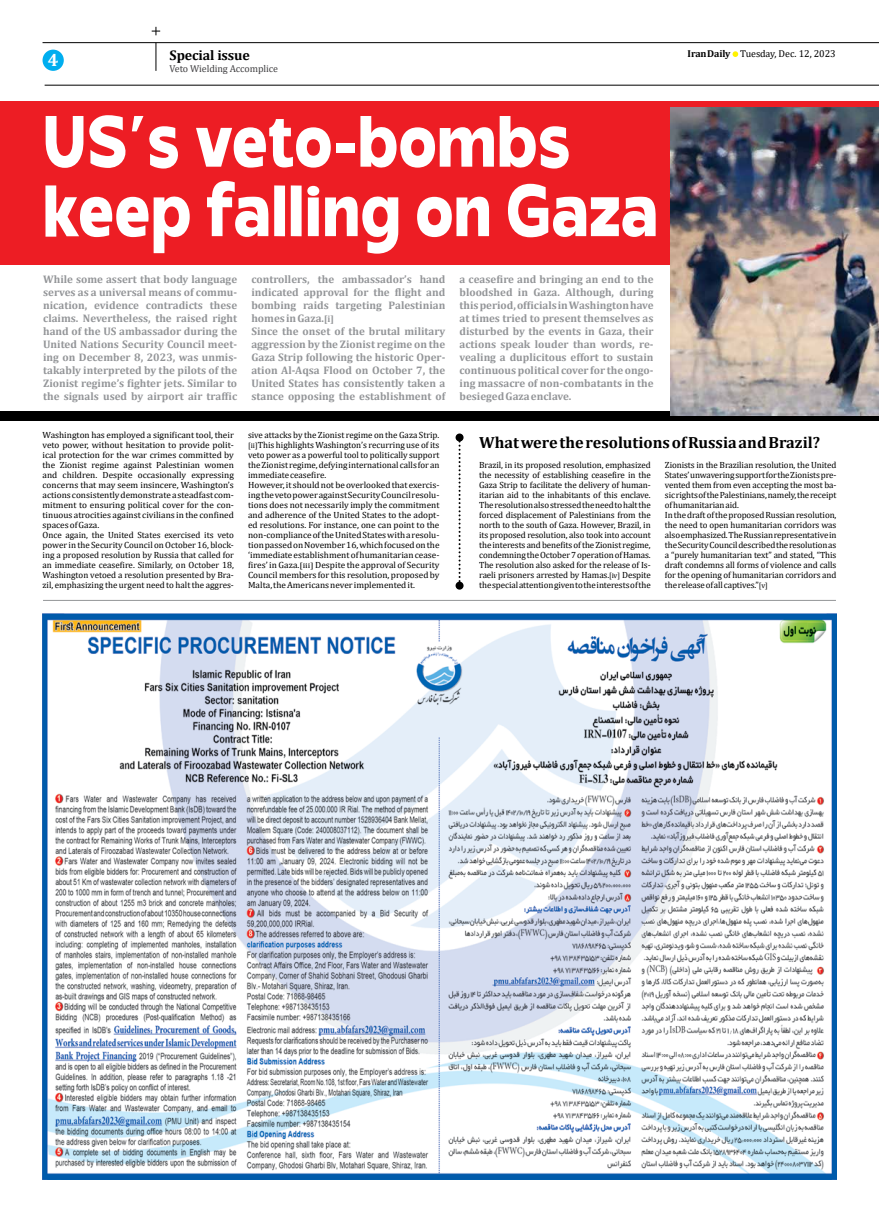
<style>
.page{position:relative;width:879px;height:1219px;background:#fff}
.page>*{position:absolute;margin:0;border:0;box-sizing:border-box;transform-origin:0 0}
.t1{font:800 72.4px/69.5px "Invisible";letter-spacing:.02em;color:#fff;scale:.91 1}
.t2{font:700 18px "Cambria";color:#fff}
.t3{font:700 16.2px "Cambria";color:#000}
.t4{font:700 14px "Cambria";letter-spacing:-.01em;color:#000}
.t5{font:700 11px/13px "Cambria";color:#939598;text-align:justify}
.t6{font:10px "Cambria";letter-spacing:-.01em;color:#000}
.t7{font:10px "Cambria";letter-spacing:-.01em;color:#414042}
.t8{font:9px/10px "Cambria";color:#000}
.s1{font-weight:700}
.s2{font-size:9.4px}
.s3{font-size:7.7px}
</style>
<div class="page">
<div style="left:0;top:101px;width:879px;height:163px;background:#ed1d24"></div>
<div style="left:0;top:411px;width:879px;height:9px;background:#000"></div>
<div style="left:43px;top:50px;width:21px;height:21px;background:#00aeef;border-radius:50%"></div>
<hr style="left:43px;top:42px;width:836px;height:1px;background:#000">
<hr style="left:45px;top:85px;width:834px;height:1px;background:#000">
<svg style="left:156px;top:43px;width:1px;height:28px"></svg>
<svg style="left:732px;top:51px;width:6px;height:6px"></svg>
<hr style="left:43px;top:600px;width:793px;height:1px;background:#939598">
<img style="left:670px;top:108px;width:209px;height:307px">
<svg style="left:458px;top:441px;width:2px;height:141px"></svg>
<div style="left:455px;top:433px;width:8px;height:8px;background:#000;border-radius:50%"></div>
<div style="left:455px;top:582px;width:8px;height:8px;background:#000;border-radius:50%"></div>
<img style="left:43px;top:613px;width:793px;height:567px">
<svg style="left:152px;top:27px;width:8px;height:8px"></svg>
<h2 class="t2" style="left:48px;top:47px;width:12px">4</h2>
<h3 class="t4" style="left:170px;top:45px;width:82px">Special issue</h3>
<p class="t6" style="left:687px;top:48px;width:150px"><span class="s1">IranDaily</span> Tuesday, Dec. 12, 2023</p>
<p class="t7" style="left:170px;top:62px;width:110px">Veto Wielding Accomplice</p>
<h1 class="t1" style="left:43px;top:106px;width:677px">US’s veto-bombs keep falling on Gaza</h1>
<p class="t5" style="left:43px;top:272px;width:195px">While some assert that body language serves as a universal means of commu&shy;nication, evidence contradicts these claims. Nevertheless, the raised right hand of the US ambassador during the United Nations Security Council meet&shy;ing on December 8, 2023, was unmis&shy;takably interpreted by the pilots of the Zionist regime’s fighter jets. Similar to the signals used by airport air traffic</p>
<p class="t5" style="left:251px;top:272px;width:195px;text-align:left">controllers, the ambassador’s hand indicated approval for the flight and bombing raids targeting Palestinian homes in Gaza.<span class="s2">[i]<br></span>Since the onset of the brutal military aggression by the Zionist regime on the Gaza Strip following the historic Oper&shy;ation Al-Aqsa Flood on October 7, the United States has consistently taken a stance opposing the establishment of</p>
<p class="t5" style="left:459px;top:272px;width:195px">a ceasefire and bringing an end to the bloodshed in Gaza. Although, during this period, officials in Washington have at times tried to present themselves as disturbed by the events in Gaza, their actions speak louder than words, re&shy;vealing a duplicitous effort to sustain continuous political cover for the ongo&shy;ing massacre of non-combatants in the besieged Gaza enclave.</p>
<p class="t8" style="left:43px;top:430px;width:193px">Washington has employed a significant tool, their veto power, without hesitation to provide polit&shy;ical protection for the war crimes committed by the Zionist regime against Palestinian women and children. Despite occasionally expressing concerns that may seem insincere, Washington’s actions consistently demonstrate a steadfast com&shy;mitment to ensuring political cover for the con&shy;tinuous atrocities against civilians in the confined spaces of Gaza.<br>Once again, the United States exercised its veto power in the Security Council on October 16, block&shy;ing a proposed resolution by Russia that called for an immediate ceasefire. Similarly, on October 18, Washington vetoed a resolution presented by Bra&shy;zil, emphasizing the urgent need to halt the aggres-</p>
<p class="t8" style="left:248px;top:430px;width:193px">sive attacks by the Zionist regime on the Gaza Strip. <span class="s3">[ii]</span>This highlights Washington’s recurring use of its veto power as a powerful tool to politically support the Zionist regime, defying international calls for an immediate ceasefire.<br>However, it should not be overlooked that exercis&shy;ing the veto power against Security Council resolu&shy;tions does not necessarily imply the commitment and adherence of the United States to the adopt&shy;ed resolutions. For instance, one can point to the non-compliance of the United States with a resolu&shy;tion passed on November 16, which focused on the ‘immediate establishment of humanitarian cease&shy;fires’ in Gaza.<span class="s3">[iii]</span> Despite the approval of Security Council members for this resolution, proposed by Malta, the Americans never implemented it.</p>
<h3 class="t3" style="left:479px;top:431px;width:342px">What were the resolutions of Russia and Brazil?</h3>
<p class="t8" style="left:479px;top:460px;width:173px;text-align:justify">Brazil, in its proposed resolution, emphasized the necessity of establishing ceasefire in the Gaza Strip to facilitate the delivery of human&shy;itarian aid to the inhabitants of this enclave.<br>The resolution also stressed the need to halt the forced displacement of Palestinians from the north to the south of Gaza. However, Brazil, in its proposed resolution, also took into account the interests and benefits of the Zionist regime, condemning the October 7 operation of Hamas.<br>The resolution also asked for the release of Is&shy;raeli prisoners arrested by Hamas.<span class="s3">[iv]</span> Despite the special attention given to the interests of the</p>
<p class="t8" style="left:665px;top:460px;width:173px">Zionists in the Brazilian resolution, the United States’ unwavering support for the Zionists pre&shy;vented them from even accepting the most ba&shy;sic rights of the Palestinians, namely, the receipt of humanitarian aid.<br>In the draft of the proposed Russian resolution, the need to open humanitarian corridors was also emphasized. The Russian representative in the Security Council described the resolution as a “purely humanitarian text” and stated, “This draft condemns all forms of violence and calls for the opening of humanitarian corridors and the release of all captives.”<span class="s3">[v]</span></p>
</div>
